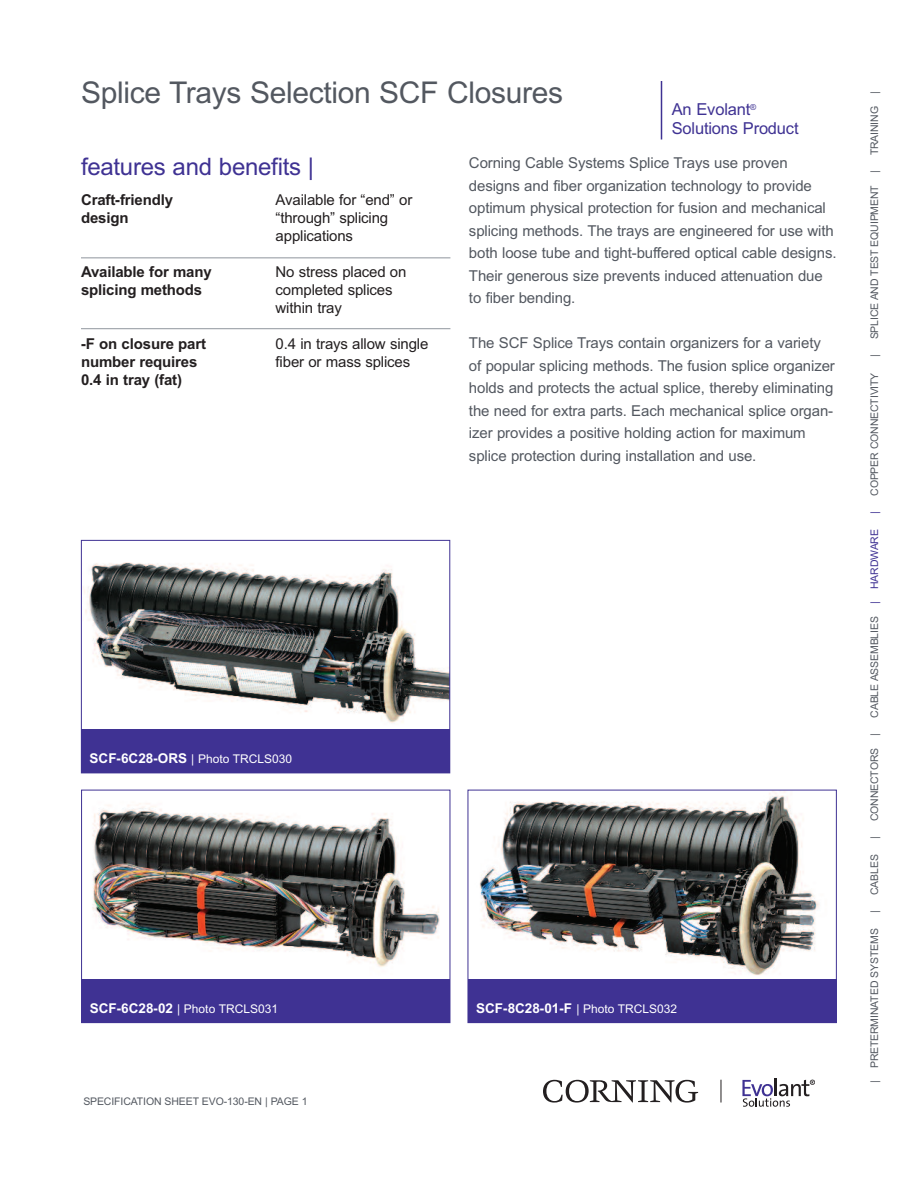
<style>
.page{position:relative;width:918px;height:1188px;background:#fff}
.page>*{position:absolute;margin:0;border:0;box-sizing:border-box;transform-origin:0 0}
.t1{font:30px "Arial";letter-spacing:-.01em;color:#535860}
.t2{font:24px "Arial";letter-spacing:-.01em;color:#3f3293}
.t3{font:16.5px/19.5px "Arial";letter-spacing:-.01em;color:#3f3293}
.t4{font:15px/22.5px "Arial";letter-spacing:-.01em;color:#535860}
.t5{font:15px/18px "Arial";letter-spacing:-.01em;color:#231f20}
.t6{font:700 15px/18px "Arial";letter-spacing:-.01em;color:#231f20}
.t7{font:12px "Arial";color:#fff}
.t8{font:10.5px "Arial";letter-spacing:-.015em;color:#535860}
.t9{font:10.5px "Arial";color:#3f3293}
.s1{font-weight:700;font-size:13.5px}
.s2{color:#3f3293}
</style>
<div class="page">
<hr style="left:81px;top:328px;width:369px;height:1px;background:#8f959d">
<svg style="left:543px;top:1080px;width:155px;height:23px"></svg>
<svg style="left:742px;top:1079px;width:72px;height:28px"></svg>
<svg style="left:721px;top:1080px;width:1px;height:23px"></svg>
<hr style="left:661px;top:81px;width:1px;height:59px;background:#3f3293">
<hr style="left:81px;top:257px;width:369px;height:1px;background:#8f959d">
<img style="left:92px;top:803px;width:348px;height:164px">
<div style="left:81px;top:790px;width:369px;height:233px;border:1px solid #3f3293"></div>
<div style="left:82px;top:979px;width:368px;height:43px;background:#3f3293"></div>
<img style="left:480px;top:792px;width:339px;height:183px">
<div style="left:468px;top:790px;width:369px;height:233px;border:1px solid #3f3293"></div>
<div style="left:468px;top:979px;width:368px;height:43px;background:#3f3293"></div>
<img style="left:84px;top:562px;width:364px;height:161px">
<div style="left:82px;top:729px;width:368px;height:44px;background:#3f3293"></div>
<h1 class="t1" style="left:81px;top:75px;width:484px">Splice Trays Selection SCF Closures</h1>
<p class="t3" style="left:672px;top:99px;width:128px">An Evolant<sup>®<br></sup>Solutions Product</p>
<h2 class="t2" style="left:81px;top:153px;width:235px">features and benefits |</h2>
<p class="t6" style="left:81px;top:191px;width:94px">Craft-friendly design</p>
<p class="t6" style="left:81px;top:263px;width:132px">Available for many splicing methods</p>
<p class="t6" style="left:81px;top:335px;width:127px">-F on closure part number requires<br>0.4 in tray (fat)</p>
<p class="t5" style="left:276px;top:191px;width:138px">Available for “end” or “through” splicing applications</p>
<p class="t5" style="left:276px;top:263px;width:132px">No stress placed on completed splices within tray</p>
<p class="t5" style="left:276px;top:335px;width:154px">0.4 in trays allow single fiber or mass splices</p>
<p class="t4" style="left:469px;top:152px;width:369px">Corning Cable Systems Splice Trays use proven designs and fiber organization technology to provide optimum physical protection for fusion and mechanical splicing methods. The trays are engineered for use with both loose tube and tight-buffered optical cable designs.<br>Their generous size prevents induced attenuation due to fiber bending.</p>
<p class="t4" style="left:469px;top:332px;width:367px">The SCF Splice Trays contain organizers for a variety of popular splicing methods. The fusion splice organizer holds and protects the actual splice, thereby eliminating the need for extra parts. Each mechanical splice organ&shy;izer provides a positive holding action for maximum splice protection during installation and use.</p>
<p class="t7" style="left:90px;top:752px;width:204px"><span class="s1">SCF-6C28-ORS</span> | Photo TRCLS030</p>
<p class="t7" style="left:90px;top:1001px;width:190px"><span class="s1">SCF-6C28-02</span> | Photo TRCLS031</p>
<p class="t7" style="left:476px;top:1001px;width:203px"><span class="s1">SCF-8C28-01-F</span> | Photo TRCLS032</p>
<p class="t8" style="left:83px;top:1096px;width:226px">SPECIFICATION SHEET EVO-130-EN | PAGE 1</p>
<p class="t8" style="left:868px;top:155px;width:66px;rotate:-90deg">TRAINING |</p>
<p class="t8" style="left:868px;top:339px;width:171px;rotate:-90deg">SPLICE AND TEST EQUIPMENT |</p>
<p class="t8" style="left:868px;top:357px;width:4px;rotate:-90deg">|</p>
<p class="t8" style="left:868px;top:496px;width:125px;rotate:-90deg">COPPER CONNECTIVITY</p>
<p class="t9" style="left:868px;top:514px;width:4px;rotate:-90deg">|</p>
<p class="t8" style="left:868px;top:718px;width:190px;rotate:-90deg">CABLE ASSEMBLIES <span class="s2">| HARDWARE</span></p>
<p class="t8" style="left:868px;top:821px;width:90px;rotate:-90deg">CONNECTORS |</p>
<p class="t8" style="left:868px;top:839px;width:4px;rotate:-90deg">|</p>
<p class="t8" style="left:868px;top:895px;width:42px;rotate:-90deg">CABLES</p>
<p class="t8" style="left:868px;top:913px;width:4px;rotate:-90deg">|</p>
<p class="t8" style="left:868px;top:1083px;width:156px;rotate:-90deg">| PRETERMINATED SYSTEMS</p>
</div>
